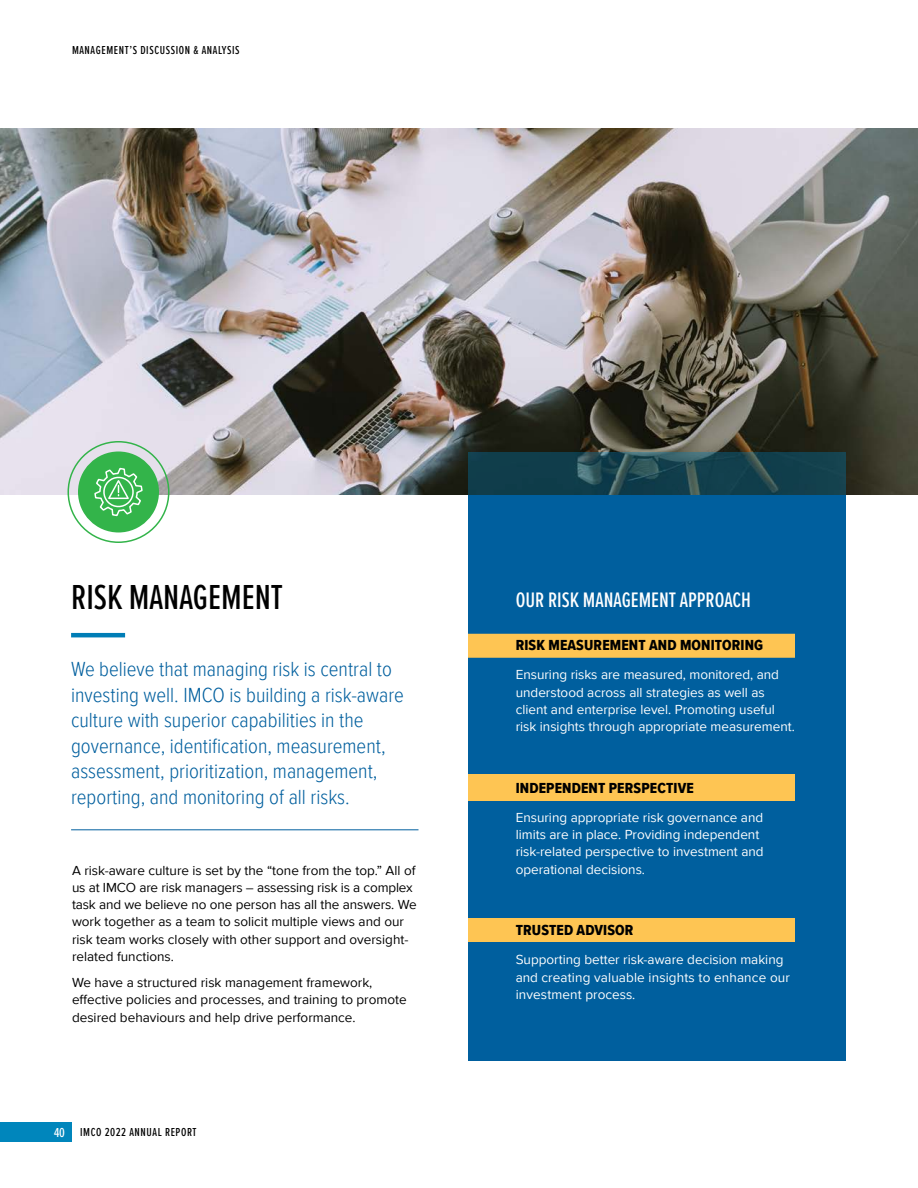
<style>
.page{position:relative;width:918px;height:1188px;background:#fff}
.page>*{position:absolute;margin:0;border:0;box-sizing:border-box;transform-origin:0 0}
.ACC_H2_a_-_TOC_included{font:500 36px "Proxima Nova Ex Cn";color:#000}
.ACC_H3_subhead{font:500 21.75px "Proxima Nova Ex Cn";color:#fff}
.ACC_Intro_text_rule_below{font:300 21px/25.5px "Proxima Nova Cond";color:#005f9e}
.ACC_Head_4_H4{font:15px "Proxima Nova Cond Extrabld";letter-spacing:.01em;color:#000}
.ACC_Body_text{font:13.5px/17.2px "Proxima Nova";color:#000}
.ACC_Body_text-2{font:13.5px/17.2px "Proxima Nova";color:#fff}
.t1{font:500 12px "Proxima Nova Ex Cn";letter-spacing:.05em;color:#000}
.s1{font-size:13.5px;color:#fff}
</style>
<div class="page">
<div style="left:0;top:1122px;width:72px;height:20px;background:#0086bc"></div>
<div style="left:468px;top:495px;width:378px;height:565px;background:#005f9e"></div>
<div style="left:468px;top:634px;width:327px;height:24px;background:#fec553"></div>
<div style="left:468px;top:774px;width:327px;height:27px;background:#fec553"></div>
<div style="left:468px;top:918px;width:327px;height:24px;background:#fec553"></div>
<img style="left:0;top:129px;width:918px;height:366px">
<svg style="left:468px;top:452px;width:378px;height:43px;background:#18444f"></svg>
<hr style="left:71px;top:829px;width:348px;height:1px;background:#005f9e">
<hr style="left:71px;top:633px;width:54px;height:4px;background:#007db6">
<div style="left:68px;top:441px;width:102px;height:102px;border:2px solid #33b44a;border-radius:50%"></div>
<div style="left:78px;top:452px;width:81px;height:80px;background:#33b44a;border-radius:50%"></div>
<svg style="left:94px;top:467px;width:49px;height:50px"></svg>
<p class="t1" style="left:72px;top:41px;width:169px">MANAGEMENT’S DISCUSSION &amp; ANALYSIS</p>
<h2 class="ACC_H2_a_-_TOC_included" style="left:71px;top:571px;width:213px">RISK MANAGEMENT</h2>
<p class="ACC_Intro_text_rule_below" style="left:71px;top:656px;width:334px">We believe that managing risk is central to investing well. IMCO is building a risk-aware culture with superior capabilities in the governance, identification, measurement, assessment, prioritization, management, reporting, and monitoring of all risks.</p>
<p class="ACC_Body_text" style="left:72px;top:861px;width:346px">A risk-aware culture is set by the “tone from the top.” All of us at IMCO are risk managers – assessing risk is a complex task and we believe no one person has all the answers. We work together as a team to solicit multiple views and our risk team works closely with other support and oversight&shy;related functions.</p>
<p class="ACC_Body_text" style="left:72px;top:973px;width:336px">We have a structured risk management framework, effective policies and processes, and training to promote desired behaviours and help drive performance.</p>
<p class="t1" style="left:54px;top:1123px;width:144px"><span class="s1">40</span> IMCO 2022 ANNUAL REPORT</p>
<h3 class="ACC_H3_subhead" style="left:516px;top:584px;width:237px">OUR RISK MANAGEMENT APPROACH</h3>
<h4 class="ACC_Head_4_H4" style="left:516px;top:634px;width:249px">RISK MEASUREMENT AND MONITORING</h4>
<p class="ACC_Body_text-2" style="left:516px;top:666px;width:281px">Ensuring risks are measured, monitored, and understood across all strategies as well as client and enterprise level. Promoting useful risk insights through appropriate measurement.</p>
<h4 class="ACC_Head_4_H4" style="left:516px;top:777px;width:180px">INDEPENDENT PERSPECTIVE</h4>
<p class="ACC_Body_text-2" style="left:516px;top:808px;width:250px">Ensuring appropriate risk governance and limits are in place. Providing independent risk-related perspective to investment and operational decisions.</p>
<h4 class="ACC_Head_4_H4" style="left:516px;top:919px;width:119px">TRUSTED ADVISOR</h4>
<p class="ACC_Body_text-2" style="left:516px;top:951px;width:276px">Supporting better risk-aware decision making and creating valuable insights to enhance our investment process.</p>
</div>
